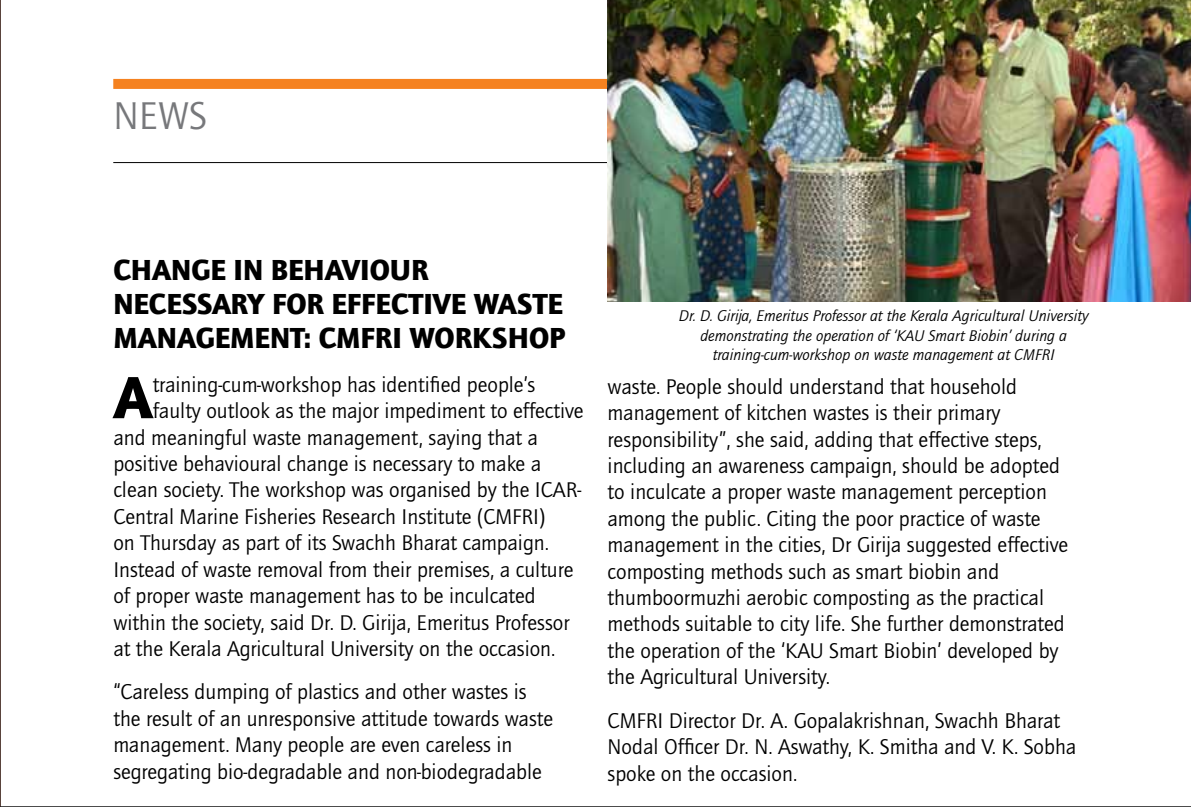
<style>
.page{position:relative;width:1191px;height:807px;background:#fff}
.page>*{position:absolute;margin:0;border:0;box-sizing:border-box;transform-origin:0 0}
.t1{font:900 61.6px "Quay Sans ITC Std";color:#000}
.t2{font:40px "Quay Sans ITC Std";color:#77787b}
.t3{font:900 30px/34px "Quay Sans ITC Std";color:#000}
.t4{font:22px/26.4px "Quay Sans ITC Std";color:#000}
.t5{font:italic 16px/19.2px "Quay Sans ITC Std";color:#000;text-align:center}
</style>
<div class="page">
<div style="left:113px;top:79px;width:806px;height:10px;background:#f58220"></div>
<hr style="left:113px;top:162px;width:964px;height:1px;background:#000">
<hr style="left:0;top:0;width:1px;height:806px;background:#59433c">
<hr style="left:0;top:806px;width:1191px;height:1px;background:#000">
<img style="left:607px;top:0;width:584px;height:301px">
<h2 class="t2" style="left:113px;top:92px;width:95px">NEWS</h2>
<h3 class="t3" style="left:113px;top:252px;width:454px">CHANGE IN BEHAVIOUR<br>NECESSARY FOR EFFECTIVE WASTE<br>MANAGEMENT: CMFRI WORKSHOP</h3>
<h1 class="t1" style="left:113px;top:359px;width:41px">A</h1>
<p class="t4" style="left:153px;top:371px;width:384px">training-cum-workshop has identified people’s</p>
<p class="t4" style="left:153px;top:397px;width:432px">faulty outlook as the major impediment to effective</p>
<p class="t4" style="left:113px;top:424px;width:426px">and meaningful waste management, saying that a</p>
<p class="t4" style="left:113px;top:450px;width:429px">positive behavioural change is necessary to make a</p>
<p class="t4" style="left:113px;top:477px;width:469px">clean society. The workshop was organised by the ICAR-</p>
<p class="t4" style="left:113px;top:503px;width:433px">Central Marine Fisheries Research Institute (CMFRI)</p>
<p class="t4" style="left:113px;top:529px;width:437px">on Thursday as part of its Swachh Bharat campaign.</p>
<p class="t4" style="left:113px;top:556px;width:461px">Instead of waste removal from their premises, a culture</p>
<p class="t4" style="left:113px;top:582px;width:424px">of proper waste management has to be inculcated</p>
<p class="t4" style="left:113px;top:609px;width:457px">within the society, said Dr. D. Girija, Emeritus Professor</p>
<p class="t4" style="left:113px;top:635px;width:443px">at the Kerala Agricultural University on the occasion.</p>
<p class="t4" style="left:113px;top:678px;width:441px">“Careless dumping of plastics and other wastes is the result of an unresponsive attitude towards waste management. Many people are even careless in segregating bio-degradable and non-biodegradable</p>
<p class="t5" style="left:679px;top:306px;width:411px">Dr. D. Girija, Emeritus Professor at the Kerala Agricultural University demonstrating the operation of ‘KAU Smart Biobin’ during a training-cum-workshop on waste management at CMFRI</p>
<p class="t4" style="left:607px;top:373px;width:462px">waste. People should understand that household management of kitchen wastes is their primary responsibility”, she said, adding that effective steps, including an awareness campaign, should be adopted to inculcate a proper waste management perception among the public. Citing the poor practice of waste management in the cities, Dr Girija suggested effective composting methods such as smart biobin and thumboormuzhi aerobic composting as the practical methods suitable to city life. She further demonstrated the operation of the ‘KAU Smart Biobin’ developed by the Agricultural University.</p>
<p class="t4" style="left:607px;top:707px;width:470px">CMFRI Director Dr. A. Gopalakrishnan, Swachh Bharat<br>Nodal Officer Dr. N. Aswathy, K. Smitha and V. K. Sobha spoke on the occasion.</p>
</div>
